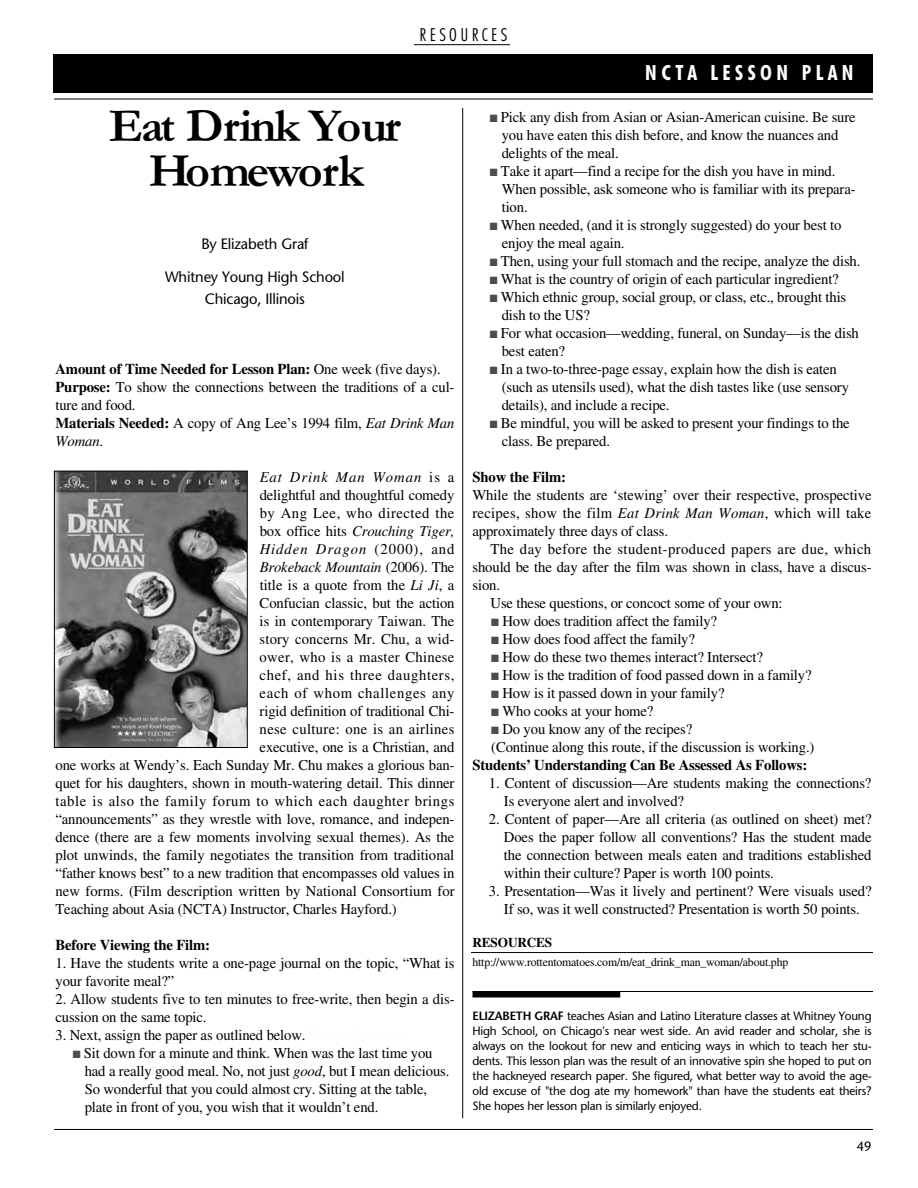
<style>
.page{position:relative;width:918px;height:1188px;background:#fff}
.page>*{position:absolute;margin:0;border:0;box-sizing:border-box;transform-origin:0 0}
.t1{font:700 48px/45px "Garamond";letter-spacing:-.05em;color:#000;text-align:center}
.t2{font:700 condensed 21px "Futura BT";letter-spacing:.21em;color:#fff}
.t3{font:300 condensed 18px "Futura BT";letter-spacing:.185em;color:#000}
.t4{font:15px/18px "EAA Times";letter-spacing:-.01em;color:#000}
.t5{font:700 15px "EAA Times";letter-spacing:-.01em;color:#000}
.t6{font:15px "EAA Times";letter-spacing:.025em;color:#000}
.t7{font:italic 15px "EAA Times";letter-spacing:-.005em;color:#000}
.t8{font:15px/33px "Stone Sans";letter-spacing:-.01em;color:#000;text-align:center}
.t9{font:15px "EAA Times";letter-spacing:.04em;color:#000}
.t10{font:15px "EAA Times";letter-spacing:.045em;color:#000}
.t11{font:italic 15px "EAA Times";letter-spacing:.065em;color:#000}
.t12{font:15px "EAA Times";letter-spacing:.01em;color:#000}
.t13{font:15px "EAA Times";letter-spacing:.02em;color:#000}
.t14{font:15px "EAA Times";letter-spacing:.035em;color:#000}
.t15{font:700 13.5px "EAA Times";letter-spacing:-.01em;color:#000}
.t16{font:13.5px "Stone Sans";color:#000;scale:.95 1}
.t17{font:12px/15px "Stone Sans";letter-spacing:-.015em;color:#000;text-align:justify}
.t18{font:12px "EAA Times";letter-spacing:-.015em;color:#000}
.s1{font-weight:700}
.s2{font-style:italic}
.s3{font-style:normal}
.s4{font-weight:700;font-style:italic;color:#fdfdfd}
.s5{color:#4d4d4d}
.s6{font-weight:600}
</style>
<div class="page">
<div style="left:54px;top:54px;width:819px;height:39px;background:#000"></div>
<hr style="left:54px;top:1129px;width:819px;height:1px;background:#000">
<hr style="left:414px;top:44px;width:96px;height:1px;background:#000">
<hr style="left:462px;top:108px;width:1px;height:1010px;background:#000">
<hr style="left:54px;top:99px;width:819px;height:1px;background:#000">
<hr style="left:471px;top:952px;width:402px;height:1px;background:#000">
<img style="left:56px;top:473px;width:190px;height:273px">
<div style="left:54px;top:471px;width:194px;height:277px;border:1px solid #000"></div>
<hr style="left:472px;top:991px;width:401px;height:1px;background:#000">
<div style="left:472px;top:992px;width:148px;height:6px;background:#000"></div>
<p class="t3" style="left:420px;top:28px;width:89px">RESOURCES</p>
<h2 class="t2" style="left:645px;top:65px;width:210px">NCTA LESSON PLAN</h2>
<h1 class="t1" style="left:109px;top:102px;width:293px">Eat Drink Your<br>Homework</h1>
<p class="t8" style="left:165px;top:229px;width:181px">By Elizabeth Graf<br>Whitney Young High School</p>
<p class="t8" style="left:205px;top:284px;width:101px">Chicago, Illinois</p>
<p class="t4" style="left:55px;top:361px;width:401px"><span class="s1">Amount of Time Needed for Lesson Plan:</span> One week (five days).<br><span class="s1">Purpose:</span> To show the connections between the traditions of a cul&shy;ture and food.<br><span class="s1">Materials Needed:</span> A copy of Ang Lee’s 1994 film, <span class="s2">Eat Drink Man Woman</span>.</p>
<p class="t11" style="left:260px;top:471px;width:196px">Eat Drink Man Woman <span class="s3">is a</span></p>
<p class="t4" style="left:260px;top:487px;width:196px">delightful and thoughtful comedy</p>
<p class="t14" style="left:260px;top:507px;width:196px">by Ang Lee, who directed the</p>
<p class="t7" style="left:260px;top:525px;width:196px"><span class="s3">box office hits</span> Crouching Tiger,</p>
<p class="t11" style="left:260px;top:543px;width:196px">Hidden Dragon <span class="s3">(2000), and</span></p>
<p class="t7" style="left:260px;top:561px;width:196px">Brokeback Mountain <span class="s3">(2006). The</span></p>
<p class="t4" style="left:260px;top:577px;width:196px">title is a quote from the <span class="s2">Li Ji</span>, a</p>
<p class="t4" style="left:260px;top:595px;width:196px">Confucian classic, but the action</p>
<p class="t4" style="left:260px;top:613px;width:196px">is in contemporary Taiwan. The</p>
<p class="t12" style="left:260px;top:633px;width:196px">story concerns Mr. Chu, a wid-</p>
<p class="t13" style="left:260px;top:651px;width:196px">ower, who is a master Chinese</p>
<p class="t10" style="left:260px;top:669px;width:196px">chef, and his three daughters,</p>
<p class="t10" style="left:260px;top:687px;width:196px">each of whom challenges any</p>
<p class="t4" style="left:260px;top:703px;width:196px">rigid definition of traditional Chi-</p>
<p class="t6" style="left:260px;top:723px;width:196px">nese culture: one is an airlines</p>
<p class="t4" style="left:260px;top:739px;width:196px">executive, one is a Christian, and</p>
<p class="t4" style="left:55px;top:757px;width:401px">one works at Wendy’s. Each Sunday Mr. Chu makes a glorious ban-</p>
<p class="t4" style="left:55px;top:775px;width:401px">quet for his daughters, shown in mouth-watering detail. This dinner</p>
<p class="t9" style="left:55px;top:795px;width:401px">table is also the family forum to which each daughter brings</p>
<p class="t4" style="left:55px;top:811px;width:401px">“announcements” as they wrestle with love, romance, and indepen-</p>
<p class="t4" style="left:55px;top:829px;width:400px">dence (there are a few moments involving sexual themes). As the</p>
<p class="t4" style="left:55px;top:847px;width:400px">plot unwinds, the family negotiates the transition from traditional</p>
<p class="t4" style="left:55px;top:865px;width:401px">“father knows best” to a new tradition that encompasses old values in</p>
<p class="t4" style="left:55px;top:883px;width:401px">new forms. (Film description written by National Consortium for</p>
<p class="t4" style="left:55px;top:901px;width:343px">Teaching about Asia (NCTA) Instructor, Charles Hayford.)</p>
<p class="t5" style="left:55px;top:939px;width:156px">Before Viewing the Film:</p>
<p class="t4" style="left:55px;top:955px;width:401px">1. Have the students write a one-page journal on the topic, “What is your favorite meal?”</p>
<p class="t4" style="left:55px;top:991px;width:401px">2. Allow students five to ten minutes to free-write, then begin a dis&shy;cussion on the same topic.</p>
<p class="t4" style="left:55px;top:1027px;width:354px">3. Next, assign the paper as outlined below.<span class="s4">The Assignment</span></p>
<p class="t4" style="left:85px;top:1045px;width:366px;text-indent:-12px"><span class="s5">■</span> Sit down for a minute and think. When was the last time you had a really good meal. No, not just <span class="s2">good</span>, but I mean delicious.<br>So wonderful that you could almost cry. Sitting at the table, plate in front of you, you wish that it wouldn’t end.</p>
<p class="t4" style="left:502px;top:109px;width:356px;text-indent:-12px"><span class="s5">■</span> Pick any dish from Asian or Asian-American cuisine. Be sure you have eaten this dish before, and know the nuances and delights of the meal.</p>
<p class="t4" style="left:502px;top:163px;width:355px;text-indent:-12px"><span class="s5">■</span> Take it apart—find a recipe for the dish you have in mind.<br>When possible, ask someone who is familiar with its prepara&shy;tion.</p>
<p class="t4" style="left:502px;top:217px;width:341px;text-indent:-12px"><span class="s5">■</span> When needed, (and it is strongly suggested) do your best to enjoy the meal again.</p>
<p class="t4" style="left:490px;top:253px;width:372px"><span class="s5">■</span> Then, using your full stomach and the recipe, analyze the dish.</p>
<p class="t4" style="left:490px;top:271px;width:351px"><span class="s5">■</span> What is the country of origin of each particular ingredient?</p>
<p class="t4" style="left:502px;top:289px;width:346px;text-indent:-12px"><span class="s5">■</span> Which ethnic group, social group, or class, etc., brought this dish to the US?</p>
<p class="t4" style="left:502px;top:325px;width:359px;text-indent:-12px"><span class="s5">■</span> For what occasion—wedding, funeral, on Sunday—is the dish best eaten?</p>
<p class="t4" style="left:502px;top:361px;width:349px;text-indent:-12px"><span class="s5">■</span> In a two-to-three-page essay, explain how the dish is eaten (such as utensils used), what the dish tastes like (use sensory details), and include a recipe.</p>
<p class="t4" style="left:502px;top:415px;width:350px;text-indent:-12px"><span class="s5">■</span> Be mindful, you will be asked to present your findings to the class. Be prepared.</p>
<p class="t5" style="left:473px;top:471px;width:95px">Show the Film:</p>
<p class="t4" style="left:473px;top:487px;width:401px;text-align:justify">While the students are ‘stewing’ over their respective, prospective recipes, show the film <span class="s2">Eat Drink Man Woman</span>, which will take approximately three days of class.</p>
<p class="t6" style="left:491px;top:543px;width:382px">The day before the student-produced papers are due, which</p>
<p class="t4" style="left:473px;top:559px;width:401px">should be the day after the film was shown in class, have a discus-</p>
<p class="t4" style="left:473px;top:577px;width:29px">sion.</p>
<p class="t4" style="left:491px;top:595px;width:294px">Use these questions, or concoct some of your own:</p>
<p class="t4" style="left:491px;top:613px;width:227px"><span class="s5">■</span> How does tradition affect the family?</p>
<p class="t4" style="left:491px;top:631px;width:205px"><span class="s5">■</span> How does food affect the family?</p>
<p class="t4" style="left:491px;top:649px;width:273px"><span class="s5">■</span> How do these two themes interact? Intersect?</p>
<p class="t4" style="left:491px;top:667px;width:322px"><span class="s5">■</span> How is the tradition of food passed down in a family?</p>
<p class="t4" style="left:491px;top:685px;width:235px"><span class="s5">■</span> How is it passed down in your family?</p>
<p class="t4" style="left:491px;top:703px;width:164px"><span class="s5">■</span> Who cooks at your home?</p>
<p class="t4" style="left:491px;top:721px;width:325px"><span class="s5">■</span> Do you know any of the recipes?<br>(Continue along this route, if the discussion is working.)</p>
<p class="t5" style="left:473px;top:759px;width:336px">Students’ Understanding Can Be Assessed As Follows:</p>
<p class="t4" style="left:504px;top:775px;width:369px;text-indent:-15px">1. Content of discussion—Are students making the connections?<br>Is everyone alert and involved?</p>
<p class="t4" style="left:504px;top:811px;width:369px;text-align:justify;text-indent:-15px">2. Content of paper—Are all criteria (as outlined on sheet) met?<br>Does the paper follow all conventions? Has the student made the connection between meals eaten and traditions established within their culture? Paper is worth 100 points.</p>
<p class="t4" style="left:489px;top:883px;width:384px;text-align:center">3. Presentation––Was it lively and pertinent? Were visuals used?<br>If so, was it well constructed? Presentation is worth 50 points.</p>
<p class="t15" style="left:473px;top:937px;width:81px">RESOURCES</p>
<p class="t18" style="left:473px;top:958px;width:317px">http://www.rottentomatoes.com/m/eat_drink_man_woman/about.php</p>
<p class="t17" style="left:473px;top:1010px;width:401px"><span class="s6">ELIZABETH GRAF</span> teaches Asian and Latino Literature classes at Whitney Young High School, on Chicago's near west side. An avid reader and scholar, she is always on the lookout for new and enticing ways in which to teach her stu&shy;dents. This lesson plan was the result of an innovative spin she hoped to put on the hackneyed research paper. She figured, what better way to avoid the age&shy;old excuse of "the dog ate my homework" than have the students eat theirs?<br>She hopes her lesson plan is similarly enjoyed.</p>
<p class="t16" style="left:857px;top:1141px;width:17px">49</p>
</div>
